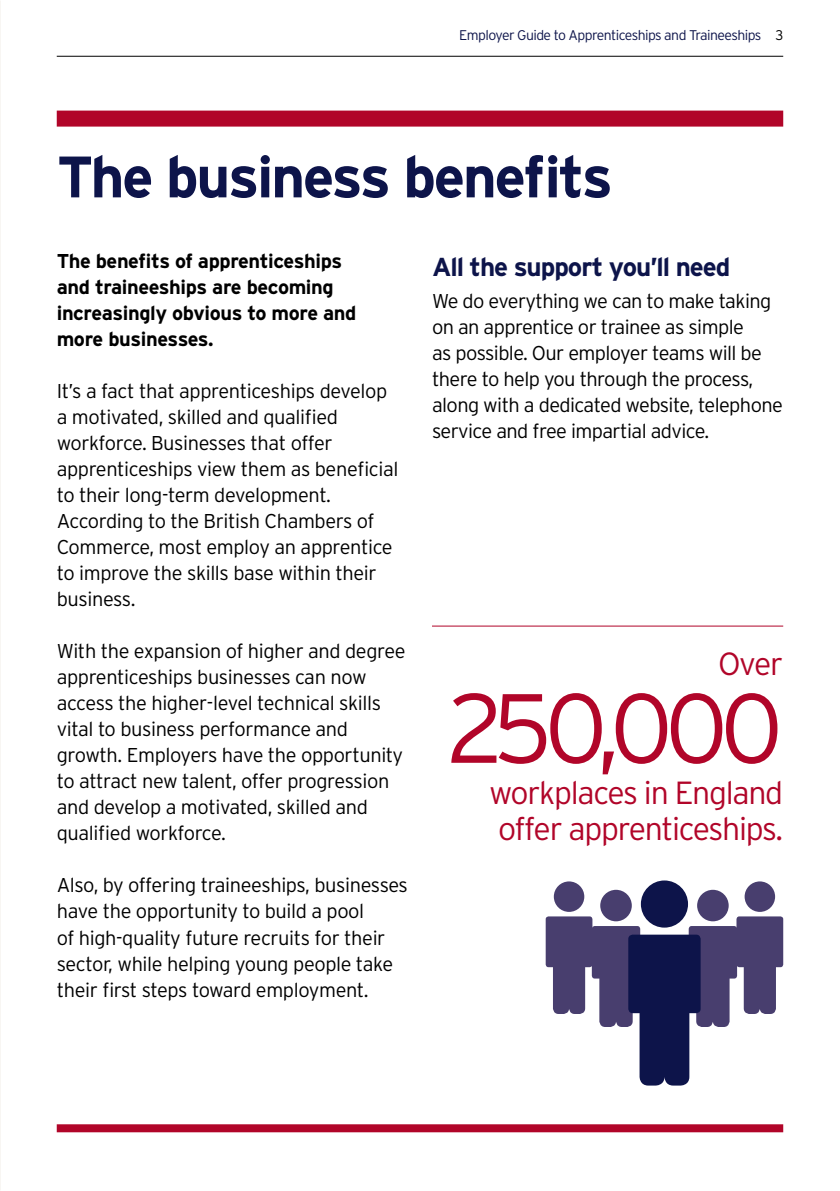
<style>
.page{position:relative;width:840px;height:1191px;background:#fff}
.page>*{position:absolute;margin:0;border:0;box-sizing:border-box;transform-origin:0 0}
.t1{font:300 98px "Interstate";letter-spacing:-.08em;color:#b10529}
.t2{font:700 58.2px "Interstate";letter-spacing:-.04em;color:#0d144a}
.t3{font:300 32px/36px "Interstate";letter-spacing:-.04em;color:#b10529}
.t4{font:700 26px "Interstate";letter-spacing:-.04em;color:#0d144a}
.t5{font:300 20px/26px "Interstate";letter-spacing:-.02em;color:#000}
.t6{font:700 20px/26px "Interstate";letter-spacing:-.02em;color:#000}
.t7{font:300 14px "Interstate";letter-spacing:-.04em;color:#0d144a}
.s1{color:#000}
</style>
<div class="page">
<hr style="left:57px;top:56px;width:725px;height:1px;background:#000">
<div style="left:57px;top:111px;width:725px;height:16px;background:#b10529"></div>
<div style="left:57px;top:1124px;width:725px;height:8px;background:#b10529"></div>
<hr style="left:432px;top:626px;width:350px;height:1px;background:#b10529">
<svg style="left:545px;top:880px;width:237px;height:205px"></svg>
<p class="t7" style="left:459px;top:27px;width:325px">Employer Guide to Apprenticeships and Traineeships <span class="s1">3</span></p>
<h2 class="t2" style="left:57px;top:144px;width:557px">The business benefits</h2>
<p class="t6" style="left:57px;top:248px;width:301px">The benefits of apprenticeships and traineeships are becoming increasingly obvious to more and more businesses.</p>
<p class="t5" style="left:57px;top:378px;width:343px">It’s a fact that apprenticeships develop a motivated, skilled and qualified workforce. Businesses that offer apprenticeships view them as beneficial to their long-term development.<br>According to the British Chambers of Commerce, most employ an apprentice to improve the skills base within their business.</p>
<p class="t5" style="left:57px;top:638px;width:350px">With the expansion of higher and degree apprenticeships businesses can now access the higher-level technical skills vital to business performance and growth. Employers have the opportunity to attract new talent, offer progression and develop a motivated, skilled and qualified workforce.</p>
<p class="t5" style="left:57px;top:872px;width:352px">Also, by offering traineeships, businesses have the opportunity to build a pool<br>of high-quality future recruits for their sector, while helping young people take their first steps toward employment.</p>
<h3 class="t4" style="left:432px;top:253px;width:300px">All the support you’ll need</h3>
<p class="t5" style="left:432px;top:288px;width:352px">We do everything we can to make taking on an apprentice or trainee as simple<br>as possible. Our employer teams will be there to help you through the process, along with a dedicated website, telephone service and free impartial advice.</p>
<h3 class="t3" style="left:717px;top:645px;width:67px">Over</h3>
<h1 class="t1" style="left:447px;top:673px;width:337px">250,000</h1>
<h3 class="t3" style="left:489px;top:774px;width:295px">workplaces in England offer apprenticeships.</h3>
</div>
